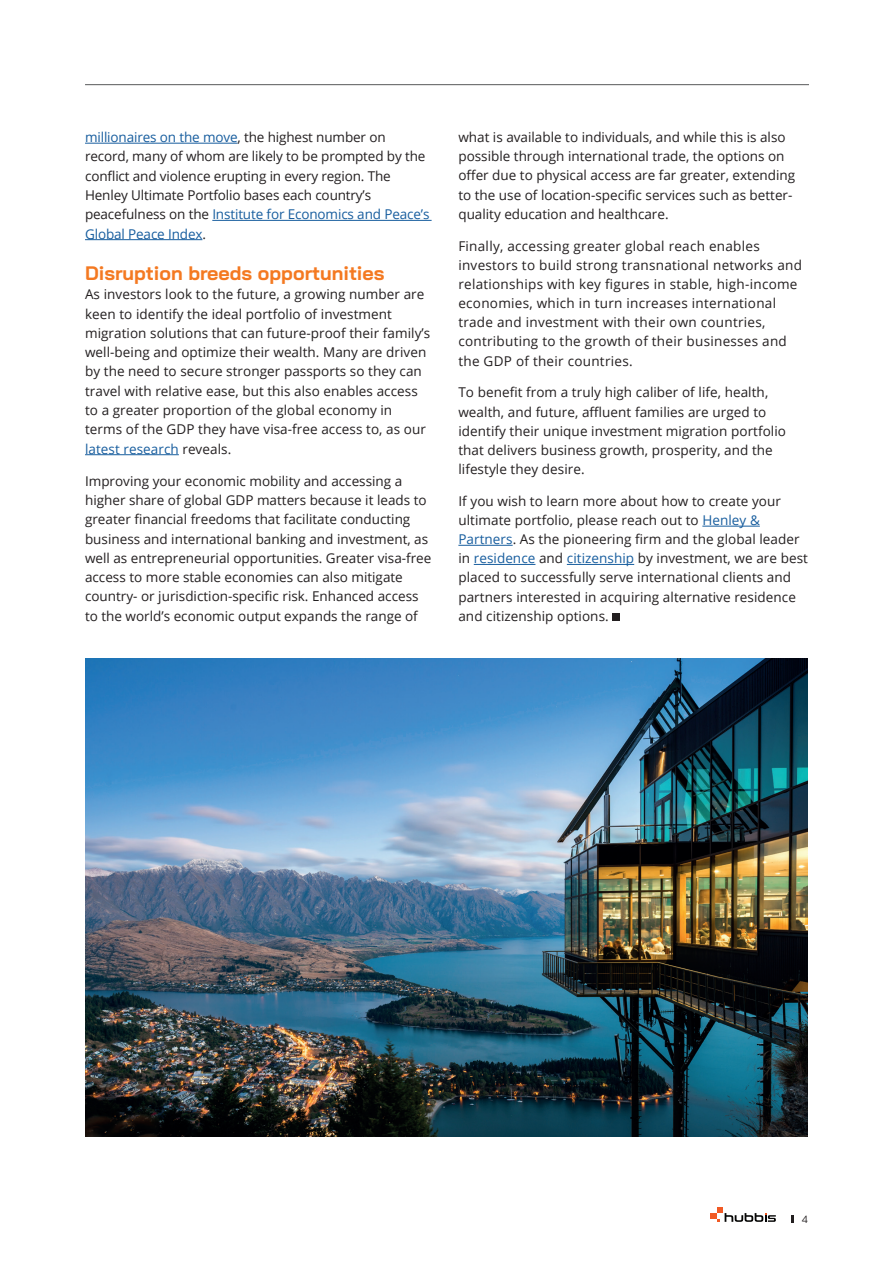
<style>
.page{position:relative;width:893px;height:1263px;background:#fff}
.page>*{position:absolute;margin:0;border:0;box-sizing:border-box;transform-origin:0 0}
.t1{font:700 19.5px "Bai Jamjuree";color:#f47921}
.t2{font:13.5px/19.4px "Open Sans";letter-spacing:.005em;color:#231f20}
.t3{font:10.5px "Bai Jamjuree";color:#231f20}
.s1{color:#175d9e}
</style>
<div class="page">
<hr style="left:85px;top:143px;width:153px;height:1px;background:#175d9e">
<hr style="left:212px;top:220px;width:220px;height:1px;background:#175d9e">
<hr style="left:85px;top:239px;width:117px;height:1px;background:#175d9e">
<hr style="left:85px;top:454px;width:94px;height:1px;background:#175d9e">
<hr style="left:702px;top:526px;width:58px;height:1px;background:#175d9e">
<hr style="left:458px;top:545px;width:55px;height:1px;background:#175d9e">
<hr style="left:474px;top:564px;width:61px;height:1px;background:#175d9e">
<hr style="left:567px;top:564px;width:67px;height:1px;background:#175d9e">
<div style="left:612px;top:614px;width:8px;height:7px;background:#231f20"></div>
<img style="left:85px;top:658px;width:723px;height:479px">
<hr style="left:85px;top:84px;width:724px;height:1px;background:#57585a">
<svg style="left:711px;top:1207px;width:65px;height:15px"></svg>
<svg style="left:791px;top:1215px;width:3px;height:8px"></svg>
<p class="t2" style="left:85px;top:127px;width:346px"><span class="s1">millionaires on the move</span>, the highest number on record, many of whom are likely to be prompted by the conflict and violence erupting in every region. The Henley Ultimate Portfolio bases each country’s peacefulness on the <span class="s1">Institute for Economics and Peace’s Global Peace Index</span>.</p>
<h1 class="t1" style="left:85px;top:262px;width:301px">Disruption breeds opportunities</h1>
<p class="t2" style="left:85px;top:284px;width:347px">As investors look to the future, a growing number are keen to identify the ideal portfolio of investment migration solutions that can future-proof their family’s well-being and optimize their wealth. Many are driven by the need to secure stronger passports so they can travel with relative ease, but this also enables access to a greater proportion of the global economy in terms of the GDP they have visa-free access to, as our <span class="s1">latest research</span> reveals.</p>
<p class="t2" style="left:85px;top:471px;width:348px">Improving your economic mobility and accessing a higher share of global GDP matters because it leads to greater financial freedoms that facilitate conducting business and international banking and investment, as well as entrepreneurial opportunities. Greater visa-free access to more stable economies can also mitigate country- or jurisdiction-specific risk. Enhanced access to the world’s economic output expands the range of</p>
<p class="t2" style="left:458px;top:127px;width:338px">what is available to individuals, and while this is also possible through international trade, the options on offer due to physical access are far greater, extending to the use of location-specific services such as better&shy;quality education and healthcare.</p>
<p class="t2" style="left:458px;top:236px;width:345px">Finally, accessing greater global reach enables investors to build strong transnational networks and relationships with key figures in stable, high-income economies, which in turn increases international trade and investment with their own countries, contributing to the growth of their businesses and the GDP of their countries.</p>
<p class="t2" style="left:458px;top:383px;width:329px">To benefit from a truly high caliber of life, health, wealth, and future, affluent families are urged to identify their unique investment migration portfolio that delivers business growth, prosperity, and the lifestyle they desire.</p>
<p class="t2" style="left:458px;top:491px;width:351px">If you wish to learn more about how to create your ultimate portfolio, please reach out to <span class="s1">Henley &amp; Partners</span>. As the pioneering firm and the global leader in <span class="s1">residence</span> and <span class="s1">citizenship</span> by investment, we are best placed to successfully serve international clients and partners interested in acquiring alternative residence and citizenship options.</p>
<p class="t3" style="left:802px;top:1210px;width:8px">4</p>
</div>
